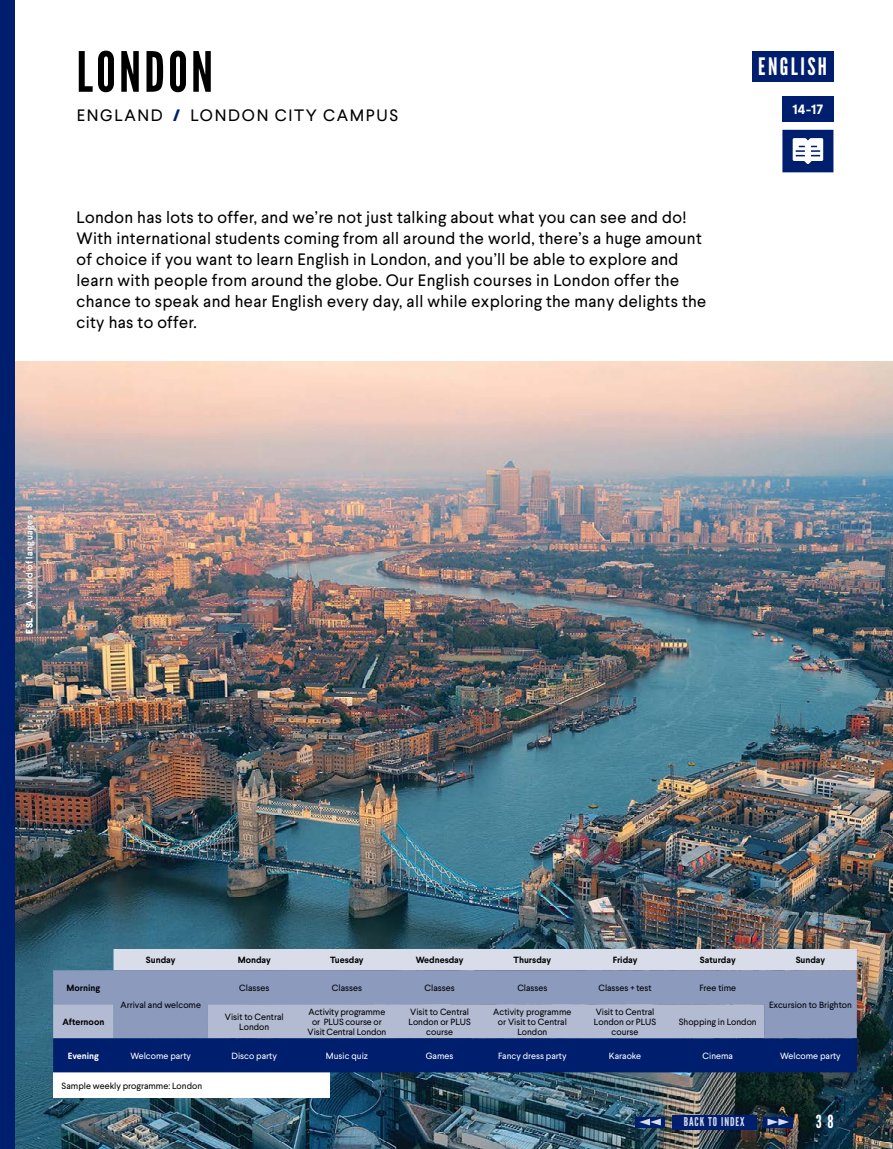
<style>
.page{position:relative;width:893px;height:1149px;background:#fff}
.page>*{position:absolute;margin:0;border:0;box-sizing:border-box;transform-origin:0 0}
.t1{font:55.35px "League Gothic";letter-spacing:.06em;color:#000}
.t2{font:24px "League Gothic";letter-spacing:.1em;color:#fff}
.t3{font:18px "League Gothic";color:#fff}
.t4{font:16.5px/21px "Larsseit";letter-spacing:.02em;color:#000}
.t5{font:16.5px "Larsseit";letter-spacing:.1em;color:#000}
.t6{font:700 13.5px "Larsseit";color:#fff}
.t7{font:12.15px "League Gothic";letter-spacing:.08em;color:#d7dceb}
.t8{font:9px/10.2px "Larsseit";color:#000;text-align:center}
.t9{font:9px "Larsseit";color:#fff}
.t10{font:700 9px "Larsseit";letter-spacing:-.005em;color:#000}
.t11{font:9px "Larsseit";letter-spacing:.045em;color:#fff}
.t12{font:700 9px "Larsseit";letter-spacing:-.005em;color:#fff}
.s1{font-weight:800;color:#001e6e}
.s2{font-weight:700}
</style>
<div class="page">
<img style="left:15px;top:361px;width:878px;height:787px">
<div style="left:782px;top:96px;width:51px;height:25px;background:#001e6e"></div>
<svg style="left:782px;top:130px;width:51px;height:42px"></svg>
<div style="left:764px;top:1116px;width:29px;height:10px;background:#001e6e"></div>
<svg style="left:767px;top:1118px;width:22px;height:7px"></svg>
<div style="left:672px;top:1114px;width:84px;height:14px;background:#001e6e"></div>
<div style="left:635px;top:1116px;width:30px;height:10px;background:#001e6e"></div>
<svg style="left:639px;top:1118px;width:22px;height:7px"></svg>
<div style="left:752px;top:51px;width:81px;height:30px;background:#001e6e"></div>
<div style="left:53px;top:1071px;width:277px;height:26px;background:#fff"></div>
<div style="left:114px;top:948px;width:743px;height:21px;background:#d9dde9"></div>
<div style="left:53px;top:969px;width:804px;height:34px;background:#8c9abe"></div>
<svg style="left:53px;top:1003px;width:804px;height:68px;background:#576a9f"></svg>
<div style="left:0;top:0;width:15px;height:1148px;background:#001e6e"></div>
<hr style="left:37px;top:515px;width:1px;height:118px;background:#fff">
<h1 class="t1" style="left:77px;top:39px;width:138px">LONDON</h1>
<p class="t5" style="left:77px;top:105px;width:323px">ENGLAND <span class="s1">/</span> LONDON CITY CAMPUS</p>
<p class="t4" style="left:77px;top:206px;width:631px">London has lots to offer, and we’re not just talking about what you can see and do!<br>With international students coming from all around the world, there’s a huge amount of choice if you want to learn English in London, and you’ll be able to explore and learn with people from around the globe. Our English courses in London offer the chance to speak and hear English every day, all while exploring the many delights the city has to offer.</p>
<h2 class="t2" style="left:758px;top:52px;width:70px">ENGLISH</h2>
<p class="t6" style="left:793px;top:100px;width:32px">14-17</p>
<p class="t11" style="left:24px;top:633px;width:120px;rotate:-90deg"><span class="s2">ESL</span> · A world of languages</p>
<p class="t10" style="left:67px;top:981px;width:35px">Morning</p>
<p class="t10" style="left:146px;top:953px;width:31px">Sunday</p>
<p class="t10" style="left:238px;top:953px;width:35px">Monday</p>
<p class="t10" style="left:330px;top:953px;width:35px">Tuesday</p>
<p class="t10" style="left:416px;top:953px;width:49px">Wednesday</p>
<p class="t10" style="left:514px;top:953px;width:39px">Thursday</p>
<p class="t10" style="left:613px;top:953px;width:26px">Friday</p>
<p class="t10" style="left:700px;top:953px;width:37px">Saturday</p>
<p class="t10" style="left:796px;top:953px;width:31px">Sunday</p>
<p class="t8" style="left:239px;top:982px;width:32px">Classes</p>
<p class="t8" style="left:332px;top:982px;width:32px">Classes</p>
<p class="t8" style="left:425px;top:982px;width:32px">Classes</p>
<p class="t8" style="left:517px;top:982px;width:32px">Classes</p>
<p class="t8" style="left:598px;top:982px;width:55px">Classes + test</p>
<p class="t8" style="left:699px;top:982px;width:38px">Free time</p>
<p class="t8" style="left:120px;top:999px;width:82px">Arrival and welcome</p>
<p class="t8" style="left:769px;top:999px;width:84px">Excursion to Brighton</p>
<p class="t10" style="left:62px;top:1015px;width:43px">Afternoon</p>
<p class="t8" style="left:225px;top:1011px;width:60px">Visit to Central<br>London</p>
<p class="t8" style="left:308px;top:1006px;width:80px">Activity programme or PLUS course or<br>Visit Central London</p>
<p class="t8" style="left:409px;top:1006px;width:64px">Visit to Central<br>London or PLUS course</p>
<p class="t8" style="left:493px;top:1006px;width:80px">Activity programme or Visit to Central<br>London</p>
<p class="t8" style="left:594px;top:1006px;width:64px">Visit to Central<br>London or PLUS course</p>
<p class="t8" style="left:679px;top:1016px;width:79px">Shopping in London</p>
<p class="t12" style="left:68px;top:1049px;width:33px">Evening</p>
<p class="t9" style="left:130px;top:1049px;width:62px">Welcome party</p>
<p class="t9" style="left:232px;top:1049px;width:47px">Disco party</p>
<p class="t9" style="left:326px;top:1049px;width:44px">Music quiz</p>
<p class="t9" style="left:426px;top:1049px;width:29px">Games</p>
<p class="t9" style="left:498px;top:1049px;width:70px">Fancy dress party</p>
<p class="t9" style="left:609px;top:1049px;width:34px">Karaoke</p>
<p class="t9" style="left:703px;top:1049px;width:32px">Cinema</p>
<p class="t9" style="left:780px;top:1049px;width:62px">Welcome party</p>
<p class="t8" style="left:62px;top:1079px;width:142px">Sample weekly programme: London</p>
<p class="t7" style="left:684px;top:1114px;width:62px">BACK TO INDEX</p>
<p class="t3" style="left:816px;top:1110px;width:19px">3 8</p>
</div>
